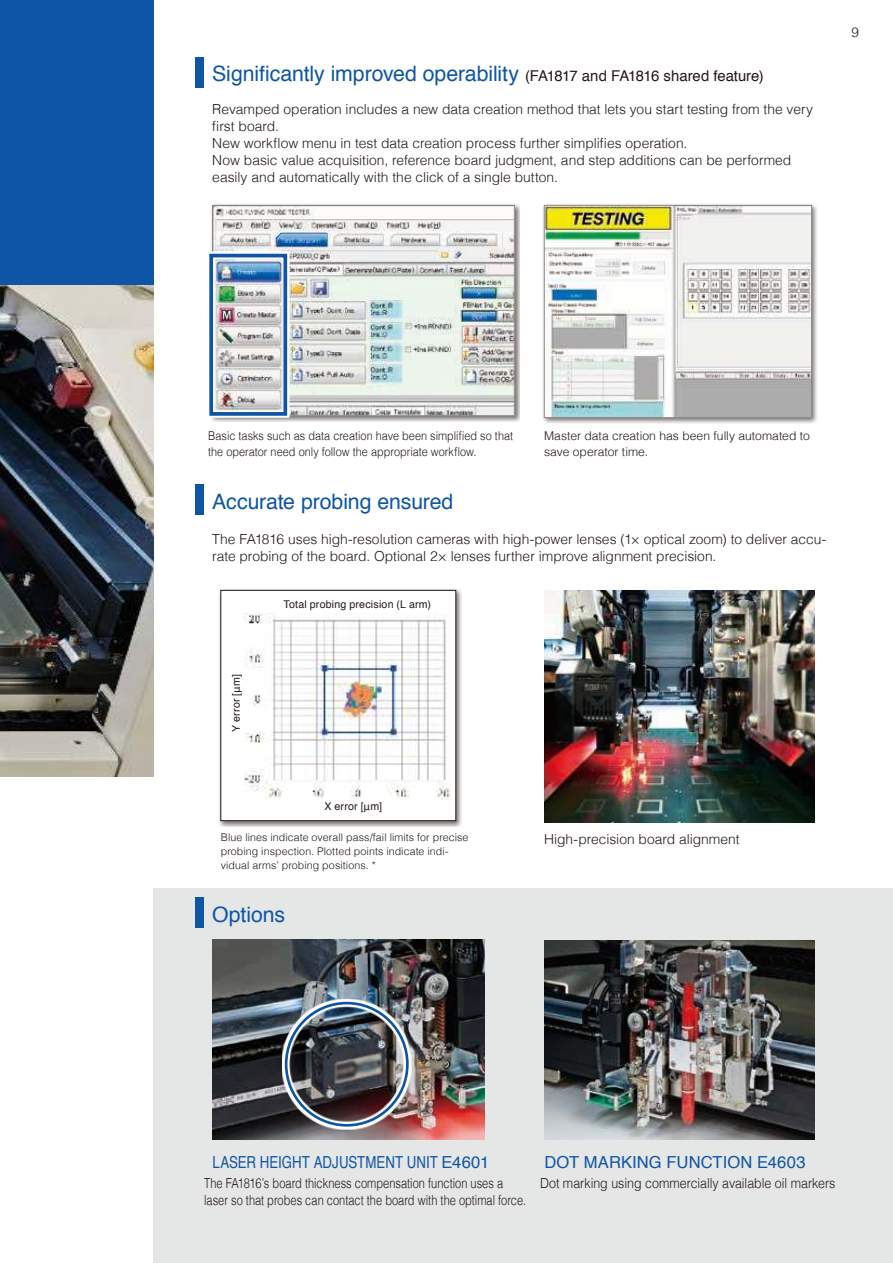
<style>
.page{position:relative;width:893px;height:1263px;background:#fff}
.page>*{position:absolute;margin:0;border:0;box-sizing:border-box;transform-origin:0 0}
.t1{font:21.3px "Helvetica";letter-spacing:-.005em;color:#0f55a6}
.t2{font:16.65px "Helvetica";letter-spacing:.005em;color:#0f55a6;scale:.8 1}
.t3{font:16.65px "Helvetica";letter-spacing:.005em;color:#0f55a6}
.t4{font:300 13.8px/17px "Helvetica";color:#231815}
.t5{font:300 13.8px/17px "Helvetica";color:#231815;scale:.8 1}
.t6{font:300 13.8px "Helvetica";color:#231815;scale:.9 1}
.t7{font:300 13.5px "Helvetica";color:#231815}
.t8{font:300 12.15px/16.2px "Helvetica";letter-spacing:.005em;color:#231815;scale:.9 1}
.t9{font:300 12.15px/16.2px "Helvetica";letter-spacing:.005em;color:#231815}
.t10{font:300 10.65px/13.8px "Helvetica";letter-spacing:.005em;color:#231815}
.t11{font:10.65px "Helvetica";letter-spacing:.02em;color:#231815}
.s1{font-size:14.85px;color:#231815}
</style>
<div class="page">
<div style="left:153px;top:889px;width:740px;height:374px;background:#e5e6e6"></div>
<img style="left:0;top:285px;width:153px;height:491px">
<div style="left:0;top:0;width:153px;height:285px;background:#0f55a6"></div>
<div style="left:210px;top:202px;width:310px;height:220px;background:#231815;opacity:.6"></div>
<img style="left:213px;top:205px;width:301px;height:211px">
<div style="left:541px;top:202px;width:276px;height:221px;background:#231815;opacity:.6"></div>
<svg style="left:544px;top:205px;width:268px;height:213px"></svg>
<img style="left:544px;top:590px;width:270px;height:232px">
<div style="left:196px;top:57px;width:8px;height:30px;background:#0f55a6"></div>
<div style="left:196px;top:485px;width:8px;height:30px;background:#0f55a6"></div>
<img style="left:209px;top:252px;width:80px;height:166px">
<div style="left:209px;top:254px;width:78px;height:162px;border:4px solid #0f55a6"></div>
<div style="left:218px;top:587px;width:244px;height:240px;background:#231815;opacity:.6"></div>
<div style="left:221px;top:590px;width:235px;height:231px;background:#fff"></div>
<div style="left:221px;top:590px;width:235px;height:231px;border:1px solid #231815"></div>
<img style="left:243px;top:613px;width:208px;height:186px">
<div style="left:227px;top:618px;width:17px;height:170px;background:#fff"></div>
<img style="left:213px;top:940px;width:272px;height:200px">
<img style="left:282px;top:999px;width:130px;height:130px">
<div style="left:285px;top:1002px;width:124px;height:124px;border:3px solid #0f55a6;border-radius:50%"></div>
<img style="left:544px;top:940px;width:270px;height:199px">
<div style="left:196px;top:897px;width:8px;height:30px;background:#0f55a6"></div>
<h1 class="t1" style="left:212px;top:58px;width:553px">Significantly improved operability <span class="s1">(FA1817 and FA1816 shared feature)</span></h1>
<p class="t4" style="left:212px;top:102px;width:602px">Revamped operation includes a new data creation method that lets you start testing from the very first board.<br>New workflow menu in test data creation process further simplifies operation.<br>Now basic value acquisition, reference board judgment, and step additions can be performed easily and automatically with the click of a single button.</p>
<p class="t7" style="left:851px;top:27px;width:9px">9</p>
<p class="t8" style="left:208px;top:427px;width:340px">Basic tasks such as data creation have been simplified so that the operator need only follow the appropriate workflow.</p>
<p class="t9" style="left:544px;top:429px;width:267px">Master data creation has been fully automated to save operator time.</p>
<h1 class="t1" style="left:212px;top:485px;width:243px">Accurate probing ensured</h1>
<p class="t4" style="left:212px;top:529px;width:615px">The FA1816 uses high-resolution cameras with high-power lenses (1× optical zoom) to deliver accu&shy;rate probing of the board. Optional 2× lenses further improve alignment precision.</p>
<p class="t11" style="left:228px;top:732px;width:59px;rotate:-90deg">Y error [μm]</p>
<p class="t11" style="left:283px;top:596px;width:149px">Total probing precision (L arm)</p>
<p class="t11" style="left:325px;top:798px;width:59px">X error [μm]</p>
<p class="t10" style="left:221px;top:830px;width:249px">Blue lines indicate overall pass/fail limits for precise probing inspection. Plotted points indicate indi&shy;vidual arms’ probing positions. *</p>
<h1 class="t1" style="left:212px;top:898px;width:74px">Options</h1>
<p class="t4" style="left:544px;top:832px;width:197px">High-precision board alignment</p>
<p class="t2" style="left:213px;top:1149px;width:347px">LASER HEIGHT ADJUSTMENT UNIT E4601</p>
<p class="t3" style="left:544px;top:1149px;width:262px">DOT MARKING FUNCTION E4603</p>
<p class="t5" style="left:204px;top:1174px;width:404px">The FA1816’s board thickness compensation function uses a laser so that probes can contact the board with the optimal force.</p>
<p class="t6" style="left:540px;top:1178px;width:330px">Dot marking using commercially available oil markers</p>
</div>
